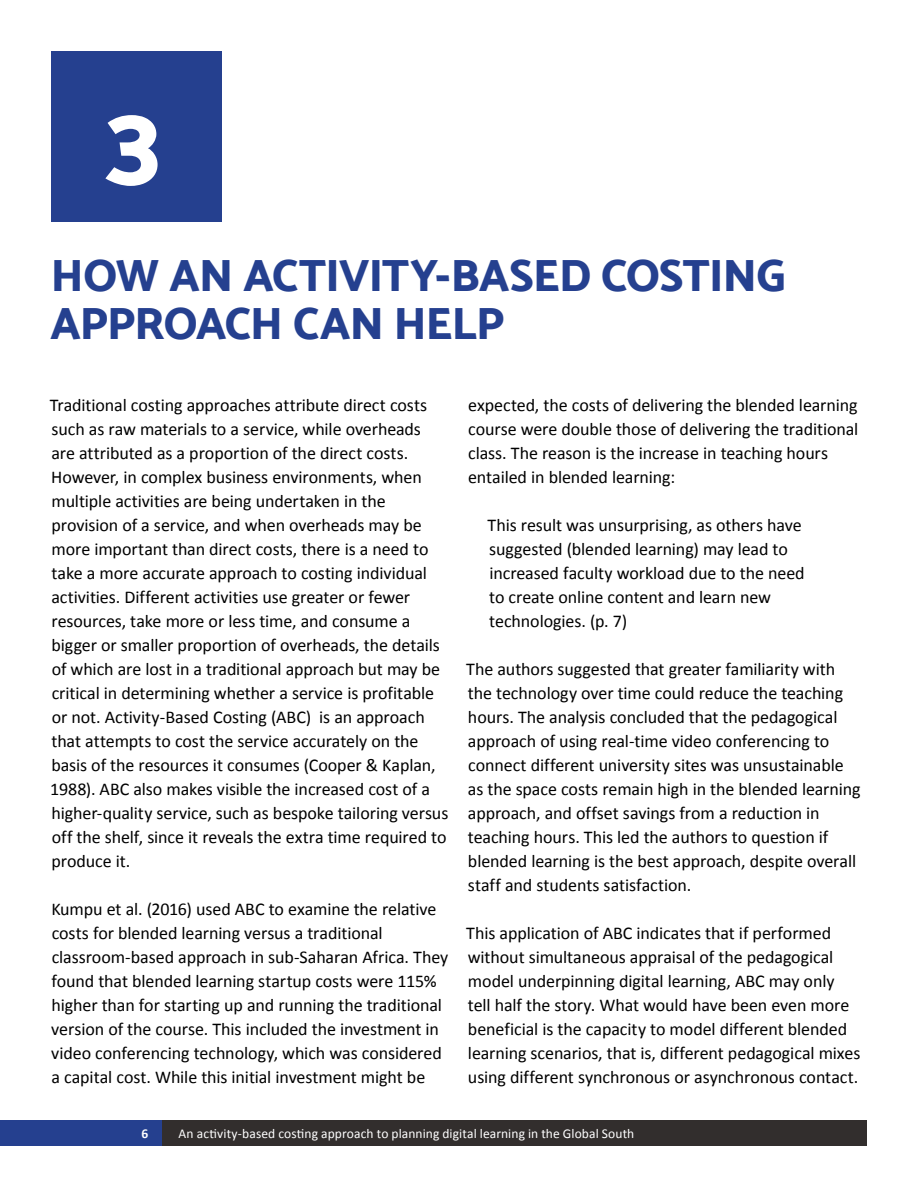
<style>
.page{position:relative;width:918px;height:1188px;background:#fff}
.page>*{position:absolute;margin:0;border:0;box-sizing:border-box;transform-origin:0 0}
.t1{font:800 108px "Catamaran";color:#fff}
.t2{font:800 45px/48px "Catamaran";letter-spacing:-.02em;color:#25408f}
.t3{font:18px/24px "Calibri";letter-spacing:-.005em;color:#000}
.t4{font:13.5px "Calibri";letter-spacing:.01em;color:#fff}
.t5{font:700 13.5px "Calibri";color:#fff}
</style>
<div class="page">
<div style="left:0;top:1120px;width:162px;height:26px;background:#25408f"></div>
<div style="left:162px;top:1120px;width:705px;height:26px;background:#322e2d"></div>
<div style="left:51px;top:51px;width:170px;height:170px;background:#25408f"></div>
<h1 class="t1" style="left:105px;top:77px;width:57px">3</h1>
<h2 class="t2" style="left:50px;top:251px;width:737px">HOW AN ACTIVITY-BASED COSTING<br>APPROACH CAN HELP</h2>
<p class="t3" style="left:50px;top:393px;width:400px">Traditional costing approaches attribute direct costs such as raw materials to a service, while overheads<br>are attributed as a proportion of the direct costs.<br>However, in complex business environments, when multiple activities are being undertaken in the provision of a service, and when overheads may be more important than direct costs, there is a need to take a more accurate approach to costing individual activities. Different activities use greater or fewer resources, take more or less time, and consume a bigger or smaller proportion of overheads, the details of which are lost in a traditional approach but may be critical in determining whether a service is profitable or not. Activity-Based Costing (ABC) is an approach that attempts to cost the service accurately on the basis of the resources it consumes (Cooper &amp; Kaplan, 1988). ABC also makes visible the increased cost of a higher-quality service, such as bespoke tailoring versus off the shelf, since it reveals the extra time required to produce it.</p>
<p class="t3" style="left:51px;top:897px;width:399px">Kumpu et al. (2016) used ABC to examine the relative costs for blended learning versus a traditional classroom-based approach in sub-Saharan Africa. They found that blended learning startup costs were 115% higher than for starting up and running the traditional version of the course. This included the investment in video conferencing technology, which was considered a capital cost. While this initial investment might be</p>
<p class="t3" style="left:468px;top:393px;width:392px">expected, the costs of delivering the blended learning course were double those of delivering the traditional class. The reason is the increase in teaching hours entailed in blended learning:</p>
<p class="t3" style="left:488px;top:513px;width:319px">This result was unsurprising, as others have suggested (blended learning) may lead to increased faculty workload due to the need to create online content and learn new technologies. (p. 7)</p>
<p class="t3" style="left:466px;top:657px;width:396px">The authors suggested that greater familiarity with the technology over time could reduce the teaching hours. The analysis concluded that the pedagogical approach of using real-time video conferencing to connect different university sites was unsustainable as the space costs remain high in the blended learning approach, and offset savings from a reduction in teaching hours. This led the authors to question if blended learning is the best approach, despite overall staff and students satisfaction.</p>
<p class="t3" style="left:466px;top:921px;width:396px">This application of ABC indicates that if performed without simultaneous appraisal of the pedagogical model underpinning digital learning, ABC may only<br>tell half the story. What would have been even more beneficial is the capacity to model different blended learning scenarios, that is, different pedagogical mixes using different synchronous or asynchronous contact.</p>
<p class="t5" style="left:142px;top:1125px;width:8px">6</p>
<p class="t4" style="left:179px;top:1125px;width:457px">An activity-based costing approach to planning digital learning in the Global South</p>
</div>
